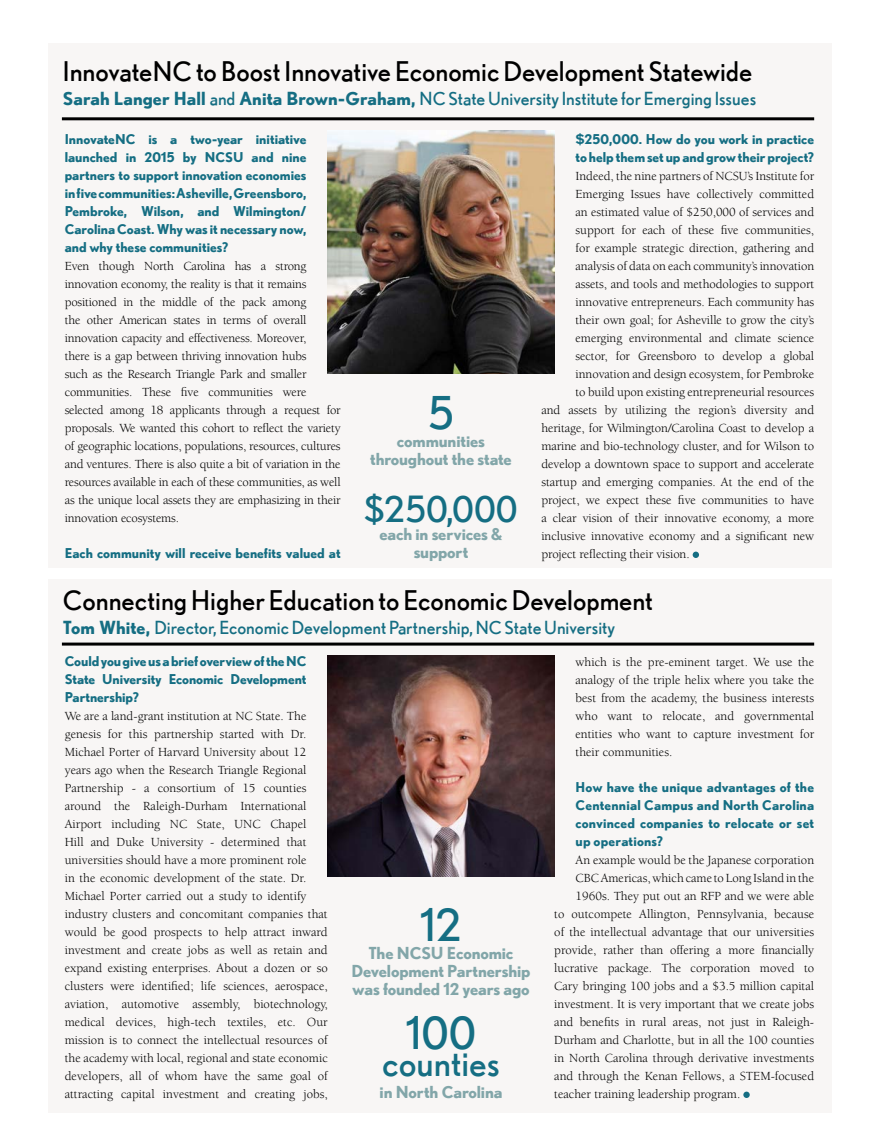
<style>
.page{position:relative;width:878px;height:1134px;background:#fff}
.page>*{position:absolute;margin:0;border:0;box-sizing:border-box;transform-origin:0 0}
.t1{font:45px "Nobel";color:#156e83}
.t2{font:36px "Nobel";color:#156e83}
.t3{font:27px "Nobel";color:#000}
.t4{font:18px "Nobel";color:#156e83}
.t5{font:700 16.5px/18px "Nobel";letter-spacing:-.01em;color:#82a6a9;text-align:center}
.t6{font:700 13.5px/18px "Nobel";letter-spacing:-.005em;color:#156e83;text-align:justify}
.t7{font:12.75px/18px "Berkeley";letter-spacing:-.005em;color:#000}
.s1{font-weight:700}
</style>
<div class="page">
<div style="left:48px;top:579px;width:783px;height:533px;background:#f8f6f5"></div>
<div style="left:48px;top:44px;width:783px;height:524px;background:#f8f6f5"></div>
<div style="left:692px;top:552px;width:7px;height:6px;background:#156e83;border-radius:50%"></div>
<svg style="left:743px;top:1092px;width:6px;height:6px"></svg>
<hr style="left:62px;top:117px;width:752px;height:3px;background:#000">
<hr style="left:62px;top:643px;width:752px;height:3px;background:#000">
<img style="left:328px;top:131px;width:226px;height:243px">
<img style="left:328px;top:656px;width:226px;height:221px">
<h3 class="t3" style="left:63px;top:56px;width:691px">InnovateNC to Boost Innovative Economic Development Statewide</h3>
<h3 class="t4" style="left:63px;top:88px;width:695px"><span class="s1">Sarah Langer Hall</span> and <span class="s1">Anita Brown-Graham,</span> NC State University Institute for Emerging Issues</h3>
<p class="t6" style="left:65px;top:130px;width:243px">InnovateNC is a two-year initiative launched in 2015 by NCSU and nine partners to support innovation economies in five communities: Asheville, Greensboro, Pembroke, Wilson, and Wilmington/ Carolina Coast. Why was it necessary now, and why these communities?</p>
<p class="t7" style="left:65px;top:257px;width:277px">Even though North Carolina has a strong innovation economy, the reality is that it remains positioned in the middle of the pack among<br>the other American states in terms of overall innovation capacity and effectiveness. Moreover,<br>there is a gap between thriving innovation hubs<br>such as the Research Triangle Park and smaller communities. These five communities were selected among 18 applicants through a request for proposals. We wanted this cohort to reflect the variety of geographic locations, populations, resources, cultures and ventures. There is also quite a bit of variation in the resources available in each of these communities, as well as the unique local assets they are emphasizing in their innovation ecosystems.</p>
<p class="t6" style="left:65px;top:544px;width:277px">Each community will receive benefits valued at</p>
<h1 class="t1" style="left:428px;top:387px;width:28px">5</h1>
<p class="t5" style="left:370px;top:432px;width:143px">communities throughout the state</p>
<h2 class="t2" style="left:364px;top:488px;width:155px">$250,000</h2>
<p class="t5" style="left:379px;top:525px;width:125px">each in services &amp; support</p>
<p class="t6" style="left:575px;top:130px;width:240px">$250,000. How do you work in practice to help them set up and grow their project?</p>
<p class="t7" style="left:575px;top:167px;width:240px">Indeed, the nine partners of NCSU’s Institute for</p>
<p class="t7" style="left:575px;top:185px;width:240px">Emerging Issues have collectively committed</p>
<p class="t7" style="left:575px;top:203px;width:240px">an estimated value of $250,000 of services and</p>
<p class="t7" style="left:575px;top:221px;width:240px">support for each of these five communities,</p>
<p class="t7" style="left:575px;top:239px;width:240px">for example strategic direction, gathering and</p>
<p class="t7" style="left:575px;top:257px;width:240px">analysis of data on each community’s innovation</p>
<p class="t7" style="left:575px;top:275px;width:240px">assets, and tools and methodologies to support</p>
<p class="t7" style="left:575px;top:293px;width:240px">innovative entrepreneurs. Each community has</p>
<p class="t7" style="left:575px;top:311px;width:240px">their own goal; for Asheville to grow the city’s</p>
<p class="t7" style="left:575px;top:329px;width:240px">emerging environmental and climate science</p>
<p class="t7" style="left:575px;top:347px;width:240px">sector, for Greensboro to develop a global</p>
<p class="t7" style="left:575px;top:365px;width:240px">innovation and design ecosystem, for Pembroke</p>
<p class="t7" style="left:575px;top:383px;width:240px">to build upon existing entrepreneurial resources</p>
<p class="t7" style="left:541px;top:401px;width:274px">and assets by utilizing the region’s diversity and</p>
<p class="t7" style="left:541px;top:419px;width:274px">heritage, for Wilmington/Carolina Coast to develop a</p>
<p class="t7" style="left:541px;top:437px;width:274px">marine and bio-technology cluster, and for Wilson to</p>
<p class="t7" style="left:541px;top:455px;width:274px">develop a downtown space to support and accelerate</p>
<p class="t7" style="left:541px;top:473px;width:274px">startup and emerging companies. At the end of the</p>
<p class="t7" style="left:541px;top:491px;width:274px">project, we expect these five communities to have</p>
<p class="t7" style="left:541px;top:509px;width:274px">a clear vision of their innovative economy, a more</p>
<p class="t7" style="left:541px;top:527px;width:274px">inclusive innovative economy and a significant new</p>
<p class="t7" style="left:541px;top:545px;width:150px">project reflecting their vision.</p>
<h3 class="t3" style="left:63px;top:585px;width:591px">Connecting Higher Education to Economic Development</h3>
<h3 class="t4" style="left:63px;top:618px;width:554px"><span class="s1">Tom White,</span> Director, Economic Development Partnership, NC State University</h3>
<p class="t6" style="left:65px;top:652px;width:243px">Could you give us a brief overview of the NC State University Economic Development Partnership?</p>
<p class="t7" style="left:65px;top:707px;width:264px">We are a land-grant institution at NC State. The genesis for this partnership started with Dr.<br>Michael Porter of Harvard University about 12 years ago when the Research Triangle Regional Partnership - a consortium of 15 counties around the Raleigh-Durham International Airport including NC State, UNC Chapel Hill and Duke University - determined that universities should have a more prominent role<br>in the economic development of the state. Dr.<br>Michael Porter carried out a study to identify industry clusters and concomitant companies that would be good prospects to help attract inward investment and create jobs as well as retain and expand existing enterprises. About a dozen or so clusters were identified; life sciences, aerospace, aviation, automotive assembly, biotechnology, medical devices, high-tech textiles, etc. Our mission is to connect the intellectual resources of the academy with local, regional and state economic developers, all of whom have the same goal of attracting capital investment and creating jobs,</p>
<h1 class="t1" style="left:420px;top:899px;width:43px">12</h1>
<p class="t5" style="left:351px;top:944px;width:180px">The NCSU Economic<br>Development Partnership was founded 12 years ago</p>
<h1 class="t1" style="left:406px;top:1007px;width:72px">100</h1>
<h2 class="t2" style="left:382px;top:1043px;width:119px">counties</h2>
<p class="t5" style="left:379px;top:1083px;width:124px">in North Carolina</p>
<p class="t7" style="left:575px;top:653px;width:240px;text-align:justify">which is the pre-eminent target. We use the analogy of the triple helix where you take the best from the academy, the business interests who want to relocate, and governmental entities who want to capture investment for their communities.</p>
<p class="t6" style="left:575px;top:778px;width:240px">How have the unique advantages of the Centennial Campus and North Carolina convinced companies to relocate or set up operations?</p>
<p class="t7" style="left:575px;top:851px;width:240px">An example would be the Japanese corporation</p>
<p class="t7" style="left:575px;top:869px;width:240px">CBC Americas, which came to Long Island in the</p>
<p class="t7" style="left:575px;top:887px;width:240px">1960s. They put out an RFP and we were able</p>
<p class="t7" style="left:554px;top:905px;width:261px">to outcompete Allington, Pennsylvania, because</p>
<p class="t7" style="left:554px;top:923px;width:261px">of the intellectual advantage that our universities</p>
<p class="t7" style="left:554px;top:941px;width:261px">provide, rather than offering a more financially</p>
<p class="t7" style="left:554px;top:959px;width:261px">lucrative package. The corporation moved to</p>
<p class="t7" style="left:554px;top:977px;width:261px">Cary bringing 100 jobs and a $3.5 million capital</p>
<p class="t7" style="left:554px;top:995px;width:261px">investment. It is very important that we create jobs</p>
<p class="t7" style="left:554px;top:1013px;width:261px">and benefits in rural areas, not just in Raleigh-</p>
<p class="t7" style="left:554px;top:1031px;width:261px">Durham and Charlotte, but in all the 100 counties</p>
<p class="t7" style="left:554px;top:1049px;width:261px">in North Carolina through derivative investments</p>
<p class="t7" style="left:554px;top:1067px;width:261px">and through the Kenan Fellows, a STEM-focused</p>
<p class="t7" style="left:554px;top:1085px;width:188px">teacher training leadership program.</p>
</div>
